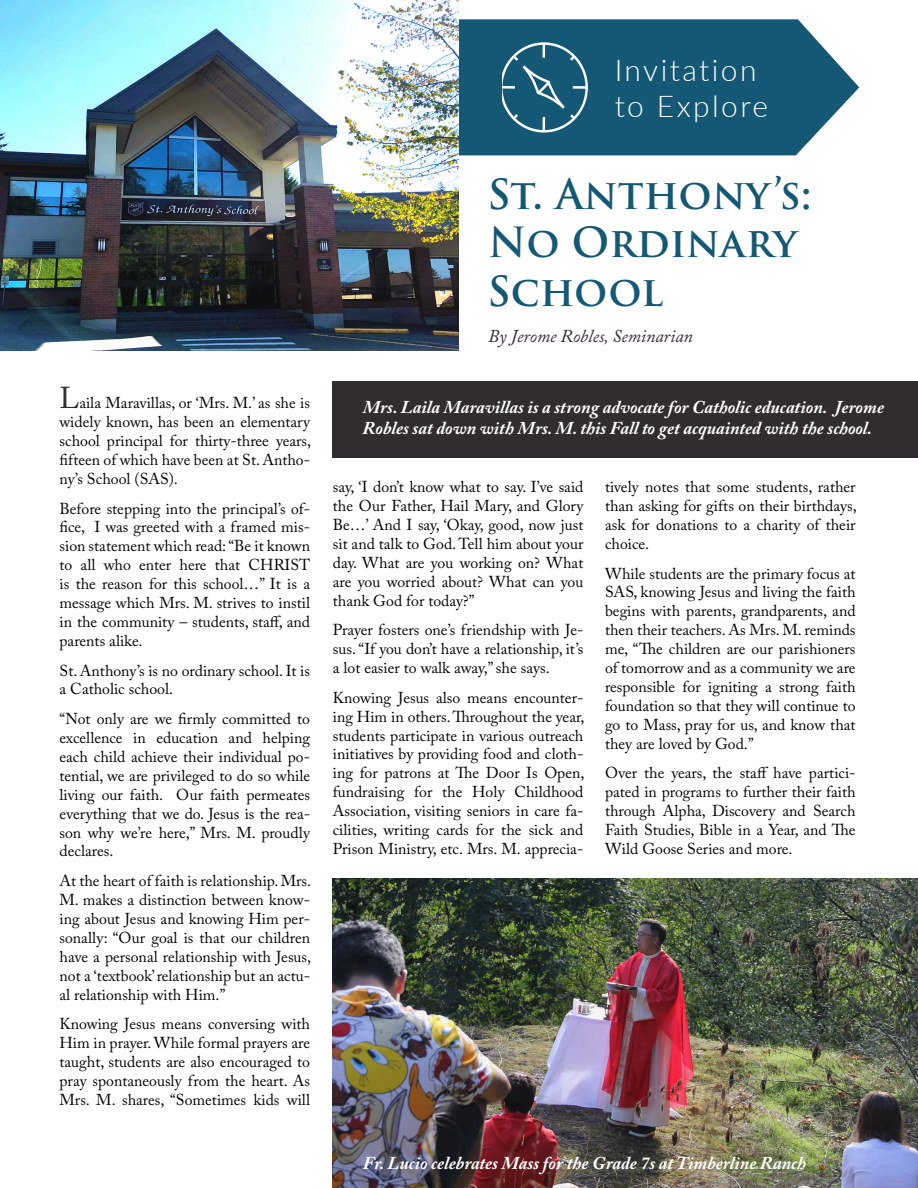
<style>
.page{position:relative;width:918px;height:1188px;background:#fff}
.page>*{position:absolute;margin:0;border:0;box-sizing:border-box;transform-origin:0 0}
.Subheadline{font:600 40.5px/48.6px "Trajan Pro 3";color:#145876}
.Headline{font:300 30px "Lato";letter-spacing:.08em;color:#fff}
.Subheadline-2{font:italic 700 18px/21.6px "Adobe Caslon Pro";color:#fff}
.Subheadline-3{font:italic 18px "Adobe Caslon Pro";color:#302c30}
.Paragraph_Style_2{font:15.75px/18.9px "Adobe Caslon Pro";color:#040503;text-align:justify}
.s1{font-size:30px;color:#302c30}
</style>
<div class="page">
<svg style="left:458px;top:19px;width:401px;height:136px;background:#2a6783"></svg>
<img style="left:0;top:0;width:458px;height:351px">
<svg style="left:502px;top:42px;width:86px;height:91px;background:#346f89"></svg>
<div style="left:333px;top:382px;width:585px;height:76px;background:#302c30"></div>
<img style="left:333px;top:879px;width:585px;height:309px">
<p class="Paragraph_Style_2" style="left:60px;top:393px;width:253px"><span class="s1">L</span>aila Maravillas, or ‘Mrs. M.’ as she is widely known, has been an elementary school principal for thirty-three years, fifteen of which have been at St. Antho&shy;ny’s School (SAS).</p>
<p class="Paragraph_Style_2" style="left:60px;top:499px;width:252px">Before stepping into the principal’s of&shy;fice, I was greeted with a framed mis&shy;sion statement which read: “Be it known to all who enter here that CHRIST is the reason for this school…” It is a message which Mrs. M. strives to instil in the community – students, staff, and parents alike.</p>
<p class="Paragraph_Style_2" style="left:60px;top:661px;width:252px">St. Anthony’s is no ordinary school. It is a Catholic school.</p>
<p class="Paragraph_Style_2" style="left:60px;top:709px;width:252px">“Not only are we firmly committed to excellence in education and helping each child achieve their individual po&shy;tential, we are privileged to do so while living our faith. Our faith permeates everything that we do. Jesus is the rea&shy;son why we’re here,” Mrs. M. proudly declares.</p>
<p class="Paragraph_Style_2" style="left:60px;top:871px;width:253px">At the heart of faith is relationship. Mrs.<br>M. makes a distinction between know&shy;ing about Jesus and knowing Him per&shy;sonally: “Our goal is that our children have a personal relationship with Jesus, not a ‘textbook’ relationship but an actu&shy;al relationship with Him.”</p>
<p class="Paragraph_Style_2" style="left:60px;top:1014px;width:252px">Knowing Jesus means conversing with Him in prayer. While formal prayers are taught, students are also encouraged to pray spontaneously from the heart. As Mrs. M. shares, “Sometimes kids will</p>
<p class="Headline" style="left:615px;top:49px;width:143px">Invitation</p>
<p class="Headline" style="left:615px;top:85px;width:155px">to Explore</p>
<p class="Subheadline" style="left:488px;top:171px;width:326px">St. Anthony’s:<br>No Ordinary<br>School</p>
<p class="Subheadline-3" style="left:488px;top:325px;width:206px">By Jerome Robles, Seminarian</p>
<p class="Subheadline-2" style="left:363px;top:396px;width:523px">Mrs. Laila Maravillas is a strong advocate for Catholic education. Jerome<br>Robles sat down with Mrs. M. this Fall to get acquainted with the school.</p>
<p class="Paragraph_Style_2" style="left:333px;top:477px;width:252px">say, ‘I don’t know what to say. I’ve said the Our Father, Hail Mary, and Glory Be…’ And I say, ‘Okay, good, now just sit and talk to God. Tell him about your day. What are you working on? What are you worried about? What can you thank God for today?”</p>
<p class="Paragraph_Style_2" style="left:333px;top:620px;width:252px">Prayer fosters one’s friendship with Je&shy;sus. “If you don’t have a relationship, it’s a lot easier to walk away,” she says.</p>
<p class="Paragraph_Style_2" style="left:333px;top:688px;width:253px">Knowing Jesus also means encounter&shy;ing Him in others. Throughout the year, students participate in various outreach initiatives by providing food and cloth&shy;ing for patrons at The Door Is Open, fundraising for the Holy Childhood Association, visiting seniors in care fa&shy;cilities, writing cards for the sick and Prison Ministry, etc. Mrs. M. apprecia-</p>
<p class="Paragraph_Style_2" style="left:605px;top:477px;width:253px">tively notes that some students, rather than asking for gifts on their birthdays, ask for donations to a charity of their choice.</p>
<p class="Paragraph_Style_2" style="left:605px;top:564px;width:252px">While students are the primary focus at SAS, knowing Jesus and living the faith begins with parents, grandparents, and then their teachers. As Mrs. M. reminds me, “The children are our parishioners of tomorrow and as a community we are responsible for igniting a strong faith foundation so that they will continue to go to Mass, pray for us, and know that they are loved by God.”</p>
<p class="Paragraph_Style_2" style="left:605px;top:763px;width:252px">Over the years, the staff have partici&shy;pated in programs to further their faith through Alpha, Discovery and Search Faith Studies, Bible in a Year, and The Wild Goose Series and more.</p>
<p class="Subheadline-2" style="left:363px;top:1152px;width:445px">Fr. Lucio celebrates Mass for the Grade 7s at Timberline Ranch</p>
</div>
